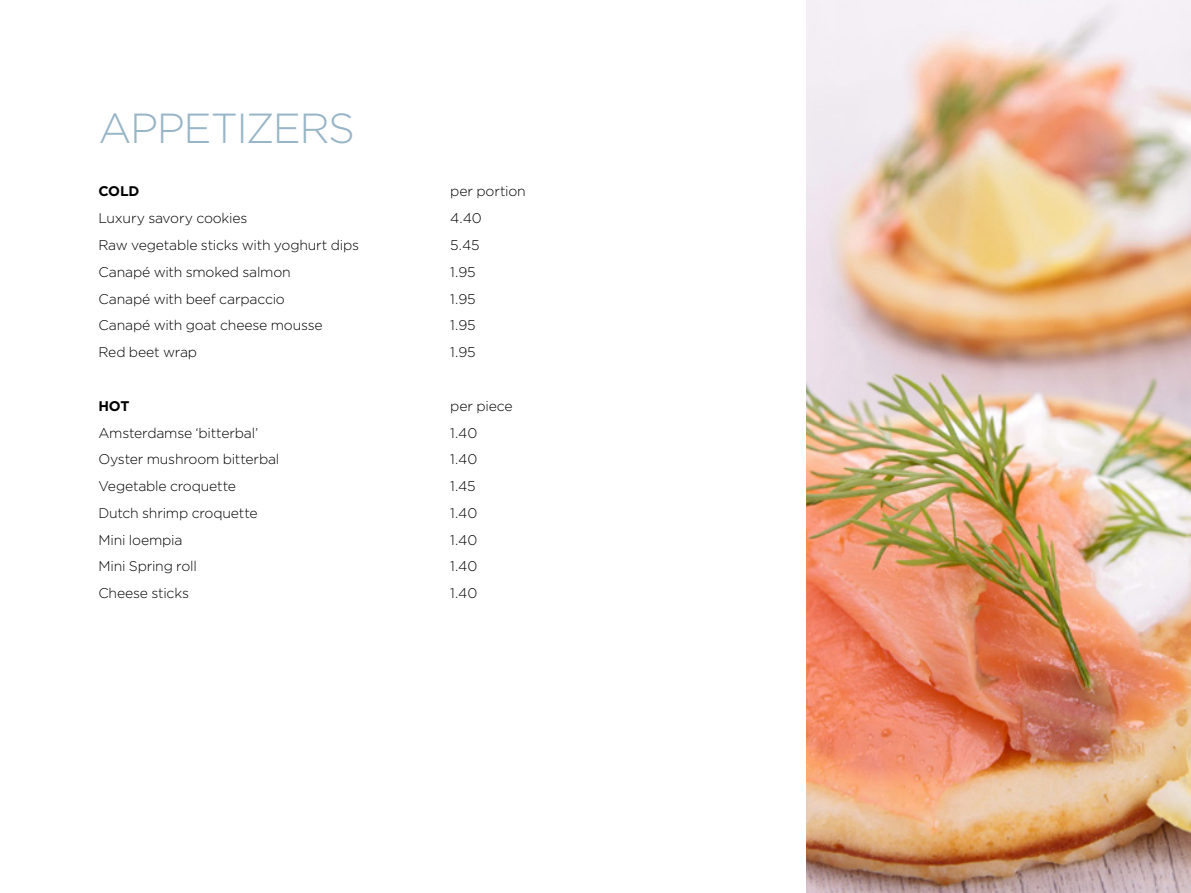
<style>
.page{position:relative;width:1191px;height:893px;background:#fff}
.page>*{position:absolute;margin:0;border:0;box-sizing:border-box;transform-origin:0 0}
.t1{font:300 42px "Gotham";letter-spacing:-.035em;color:#98b6c7}
.t2{font:300 14px "Gotham";letter-spacing:-.015em;color:#000}
.t3{font:700 14px "Gotham";letter-spacing:-.015em;color:#000}
</style>
<div class="page">
<img style="left:806px;top:0;width:385px;height:893px">
<h1 class="t1" style="left:98px;top:101px;width:258px">APPETIZERS</h1>
<p class="t3" style="left:98px;top:182px;width:43px">COLD</p>
<p class="t2" style="left:450px;top:183px;width:77px">per portion</p>
<p class="t2" style="left:98px;top:209px;width:150px">Luxury savory cookies</p>
<p class="t2" style="left:450px;top:209px;width:33px">4.40</p>
<p class="t2" style="left:98px;top:236px;width:262px">Raw vegetable sticks with yoghurt dips</p>
<p class="t2" style="left:450px;top:236px;width:31px">5.45</p>
<p class="t2" style="left:98px;top:263px;width:194px">Canapé with smoked salmon</p>
<p class="t2" style="left:450px;top:263px;width:27px">1.95</p>
<p class="t2" style="left:98px;top:290px;width:188px">Canapé with beef carpaccio</p>
<p class="t2" style="left:450px;top:290px;width:27px">1.95</p>
<p class="t2" style="left:98px;top:317px;width:226px">Canapé with goat cheese mousse</p>
<p class="t2" style="left:450px;top:317px;width:27px">1.95</p>
<p class="t2" style="left:98px;top:343px;width:100px">Red beet wrap</p>
<p class="t2" style="left:450px;top:343px;width:27px">1.95</p>
<p class="t3" style="left:98px;top:396px;width:33px">HOT</p>
<p class="t2" style="left:450px;top:397px;width:64px">per piece</p>
<p class="t2" style="left:98px;top:424px;width:161px">Amsterdamse ‘bitterbal’</p>
<p class="t2" style="left:450px;top:424px;width:29px">1.40</p>
<p class="t2" style="left:98px;top:450px;width:182px">Oyster mushroom bitterbal</p>
<p class="t2" style="left:450px;top:450px;width:29px">1.40</p>
<p class="t2" style="left:98px;top:477px;width:139px">Vegetable croquette</p>
<p class="t2" style="left:450px;top:477px;width:27px">1.45</p>
<p class="t2" style="left:98px;top:504px;width:161px">Dutch shrimp croquette</p>
<p class="t2" style="left:450px;top:504px;width:29px">1.40</p>
<p class="t2" style="left:98px;top:531px;width:86px">Mini loempia</p>
<p class="t2" style="left:450px;top:531px;width:29px">1.40</p>
<p class="t2" style="left:98px;top:558px;width:100px">Mini Spring roll</p>
<p class="t2" style="left:450px;top:558px;width:29px">1.40</p>
<p class="t2" style="left:98px;top:584px;width:92px">Cheese sticks</p>
<p class="t2" style="left:450px;top:584px;width:29px">1.40</p>
</div>
